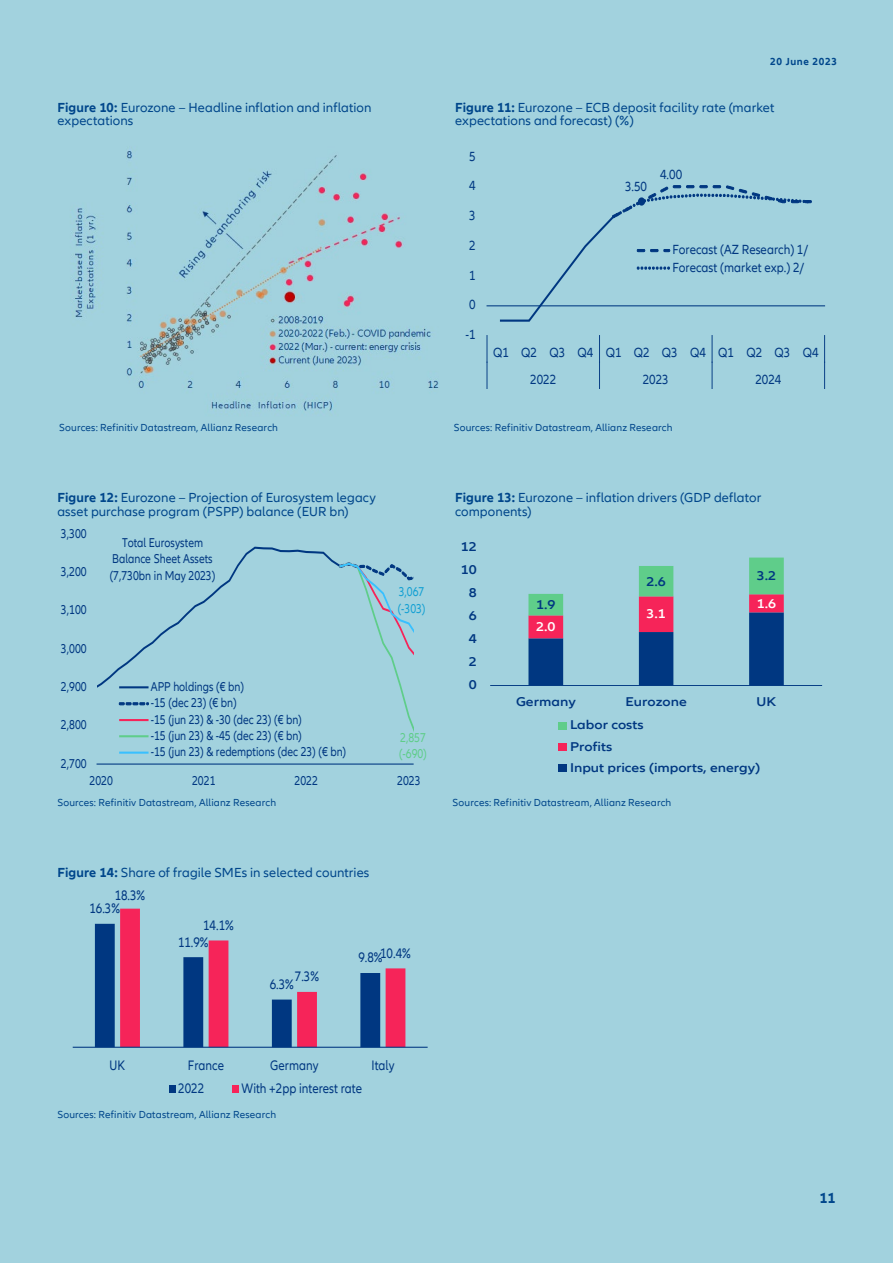
<style>
.page{position:relative;width:893px;height:1263px;background:#a2d2de}
.page>*{position:absolute;margin:0;border:0;box-sizing:border-box;transform-origin:0 0}
.t1{font:700 15px "Allianz Neo";color:#00468b}
.t2{font:14.1px "Allianz Neo";color:#003781;scale:.86 1}
.t3{font:13.65px/26.5px "Allianz Neo";letter-spacing:.005em;color:#003781;scale:.89 1}
.t4{font:13.5px/13.5px "Allianz Neo";letter-spacing:.005em;color:#00468b}
.t5{font:13.2px/16.4px "Allianz Neo";color:#003781;scale:.83 1}
.t6{font:13.2px/16.5px "Allianz Neo";letter-spacing:-.005em;color:#5fcd8a;scale:.83 1}
.t7{font:13.2px/16.5px "Allianz Neo";letter-spacing:-.005em;color:#13a0d3;scale:.83 1}
.t8{font:600 13.05px/21.3px "Allianz Neo";color:#003781;scale:1.13 1}
.t9{font:600 13.05px "Allianz Neo";color:#fff;scale:1.13 1}
.t10{font:10.5px "Allianz Neo";letter-spacing:.015em;color:#00468b}
.t11{font:700 10.5px "Allianz Neo";letter-spacing:.06em;color:#00468b}
.s1{font-weight:700}
.s2{font-style:inherit}
</style>
<div class="page">
<hr style="left:487px;top:306px;width:338px;height:1px;background:#003781">
<svg style="left:487px;top:336px;width:1px;height:53px"></svg>
<svg style="left:599px;top:336px;width:1px;height:53px"></svg>
<svg style="left:712px;top:336px;width:1px;height:53px"></svg>
<svg style="left:824px;top:336px;width:1px;height:53px"></svg>
<svg style="left:499px;top:185px;width:313px;height:137px"></svg>
<img style="left:75px;top:150px;width:364px;height:261px">
<svg style="left:97px;top:546px;width:239px;height:219px"></svg>
<svg style="left:279px;top:562px;width:135px;height:203px"></svg>
<hr style="left:120px;top:686px;width:28px;height:2px;background:#003781">
<svg style="left:118px;top:702px;width:31px;height:3px"></svg>
<hr style="left:120px;top:719px;width:28px;height:2px;background:#f62459">
<hr style="left:120px;top:735px;width:28px;height:2px;background:#5fcd8a">
<svg style="left:120px;top:752px;width:28px;height:1px"></svg>
<svg style="left:95px;top:909px;width:310px;height:138px"></svg>
<hr style="left:73px;top:1047px;width:354px;height:1px;background:#003781">
<div style="left:169px;top:1085px;width:6px;height:8px;background:#003781"></div>
<div style="left:232px;top:1085px;width:7px;height:8px;background:#f62459"></div>
<svg style="left:528px;top:558px;width:256px;height:127px"></svg>
<hr style="left:491px;top:685px;width:331px;height:1px;background:#003781">
<div style="left:558px;top:722px;width:8px;height:7px;background:#5fcd8a"></div>
<div style="left:558px;top:743px;width:8px;height:8px;background:#f62459"></div>
<div style="left:558px;top:765px;width:8px;height:7px;background:#003781"></div>
<p class="t4" style="left:57px;top:101px;width:316px"><span class="s1">Figure 10:</span> Eurozone – Headline inflation and inflation expectations</p>
<p class="t10" style="left:59px;top:422px;width:220px">Sources: Refinitiv Datastream, Allianz Research</p>
<p class="t4" style="left:57px;top:491px;width:320px"><span class="s1">Figure 12:</span> Eurozone – Projection of Eurosystem legacy asset purchase program (PSPP) balance (EUR bn)</p>
<p class="t5" style="left:61px;top:526px;width:33px">3,300</p>
<p class="t5" style="left:61px;top:564px;width:33px">3,200</p>
<p class="t5" style="left:61px;top:602px;width:33px">3,100</p>
<p class="t5" style="left:61px;top:640px;width:33px">3,000</p>
<p class="t5" style="left:61px;top:679px;width:33px">2,900</p>
<p class="t5" style="left:61px;top:717px;width:33px">2,800</p>
<p class="t5" style="left:61px;top:755px;width:33px">2,700</p>
<p class="t5" style="left:110px;top:534px;width:129px;text-align:center">Total Eurosystem<br>Balance Sheet Assets (7,730bn in May 2023)</p>
<p class="t5" style="left:151px;top:679px;width:237px">APP holdings (€ bn)<br>-15 (dec 23) (€ bn)<br>-15 (jun 23) &amp; -30 (dec 23) (€ bn)<br>-15 (jun 23) &amp; -45 (dec 23) (€ bn)<br>-15 (jun 23) &amp; redemptions (dec 23) (€ bn)</p>
<p class="t7" style="left:398px;top:584px;width:35px">3,067 (-303)</p>
<p class="t6" style="left:399px;top:729px;width:35px">2,857 (-690)</p>
<p class="t5" style="left:89px;top:773px;width:30px">2020</p>
<p class="t5" style="left:192px;top:773px;width:30px">2021</p>
<p class="t5" style="left:295px;top:773px;width:30px">2022</p>
<p class="t5" style="left:397px;top:773px;width:30px">2023</p>
<p class="t10" style="left:57px;top:796px;width:220px">Sources: Refinitiv Datastream, Allianz Research</p>
<p class="t4" style="left:57px;top:866px;width:314px"><span class="s1">Figure 14:</span> Share of fragile SMEs in selected countries</p>
<p class="t2" style="left:115px;top:887px;width:37px">18.3%</p>
<p class="t2" style="left:90px;top:900px;width:37px">16.3%</p>
<p class="t2" style="left:203px;top:917px;width:37px">14.1%</p>
<p class="t2" style="left:178px;top:934px;width:37px">11.9%</p>
<p class="t2" style="left:295px;top:969px;width:29px">7.3%</p>
<p class="t2" style="left:270px;top:976px;width:29px">6.3%</p>
<p class="t2" style="left:380px;top:945px;width:37px">10.4%</p>
<p class="t2" style="left:358px;top:950px;width:29px">9.8%</p>
<p class="t11" style="left:770px;top:56px;width:68px">20 <span class="s2">June</span> 2023</p>
<p class="t4" style="left:455px;top:101px;width:321px"><span class="s1">Figure 11:</span> Eurozone – ECB deposit facility rate (market expectations and forecast) (%)</p>
<p class="t3" style="left:469px;top:143px;width:9px">5</p>
<p class="t3" style="left:469px;top:173px;width:9px">4</p>
<p class="t3" style="left:469px;top:203px;width:9px">3</p>
<p class="t3" style="left:469px;top:232px;width:9px">2</p>
<p class="t3" style="left:469px;top:262px;width:9px">1</p>
<p class="t3" style="left:469px;top:292px;width:9px">0</p>
<p class="t3" style="left:465px;top:322px;width:13px">-1</p>
<p class="t3" style="left:625px;top:173px;width:26px">3.50</p>
<p class="t3" style="left:660px;top:162px;width:26px">4.00</p>
<p class="t3" style="left:672px;top:241px;width:154px;line-height:17.5px">Forecast (AZ Research) 1/<br>Forecast (market exp.) 2/</p>
<p class="t3" style="left:530px;top:340px;width:326px;text-indent:-37px">Q1 Q2 Q3 Q4 Q1 Q2 Q3 Q4 Q1 Q2 Q3 Q4<br>2022</p>
<p class="t3" style="left:643px;top:366px;width:31px">2023</p>
<p class="t3" style="left:755px;top:366px;width:31px">2024</p>
<p class="t10" style="left:454px;top:422px;width:220px">Sources: Refinitiv Datastream, Allianz Research</p>
<p class="t4" style="left:455px;top:491px;width:308px"><span class="s1">Figure 13:</span> Eurozone – inflation drivers (GDP deflator components)</p>
<p class="t8" style="left:461px;top:536px;width:16px">12</p>
<p class="t8" style="left:461px;top:559px;width:16px">10</p>
<p class="t8" style="left:469px;top:582px;width:9px">8</p>
<p class="t8" style="left:469px;top:605px;width:9px">6</p>
<p class="t8" style="left:469px;top:628px;width:9px">4</p>
<p class="t8" style="left:469px;top:651px;width:9px">2</p>
<p class="t8" style="left:469px;top:674px;width:9px">0</p>
<p class="t8" style="left:646px;top:571px;width:19px">2.6</p>
<p class="t8" style="left:757px;top:566px;width:19px">3.2</p>
<p class="t8" style="left:536px;top:594px;width:19px">1.9</p>
<p class="t9" style="left:757px;top:596px;width:19px">1.6</p>
<p class="t9" style="left:646px;top:606px;width:19px">3.1</p>
<p class="t9" style="left:536px;top:619px;width:19px">2.0</p>
<p class="t8" style="left:516px;top:692px;width:54px">Germany</p>
<p class="t8" style="left:625px;top:692px;width:56px">Eurozone</p>
<p class="t8" style="left:757px;top:692px;width:19px">UK</p>
<p class="t8" style="left:570px;top:715px;width:170px">Labor costs<br>Profits<br>Input prices (imports, energy)</p>
<p class="t10" style="left:453px;top:796px;width:220px">Sources: Refinitiv Datastream, Allianz Research</p>
<p class="t2" style="left:110px;top:1057px;width:20px">UK</p>
<p class="t2" style="left:188px;top:1057px;width:43px">France</p>
<p class="t2" style="left:270px;top:1057px;width:58px">Germany</p>
<p class="t2" style="left:371px;top:1057px;width:28px">Italy</p>
<p class="t2" style="left:178px;top:1080px;width:32px">2022</p>
<p class="t2" style="left:242px;top:1080px;width:142px">With +2pp interest rate</p>
<p class="t10" style="left:57px;top:1108px;width:220px">Sources: Refinitiv Datastream, Allianz Research</p>
<p class="t1" style="left:819px;top:1190px;width:18px">11</p>
</div>
